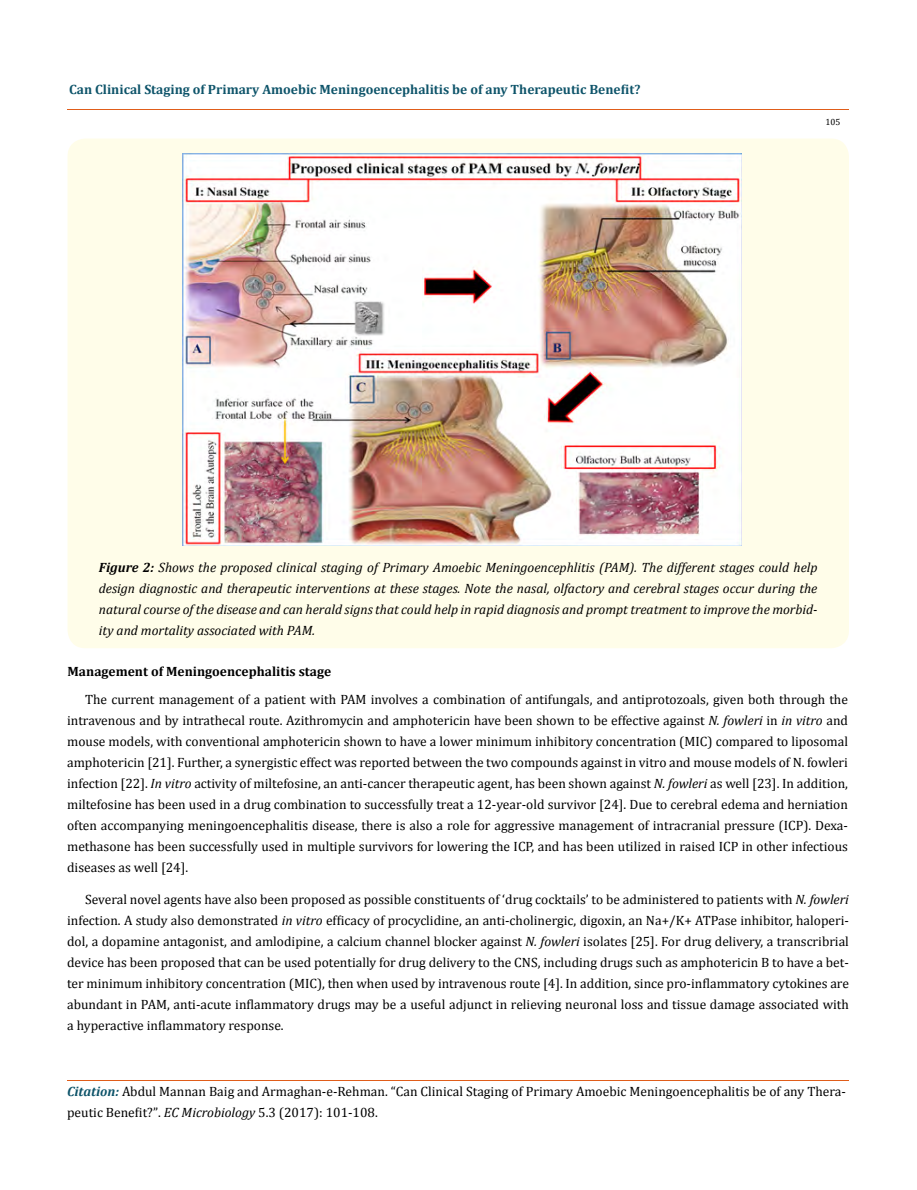
<style>
.page{position:relative;width:917px;height:1190px;background:#fff}
.page>*{position:absolute;margin:0;border:0;box-sizing:border-box;transform-origin:0 0}
.t1{font:13.5px/21px "Cambria";color:#000;text-align:justify}
.t2{font:italic 13.5px/21px "Cambria";color:#000;text-align:justify}
.t3{font:700 13.5px "Cambria";color:#0e546a}
.t4{font:700 13.5px "Cambria";color:#000}
.t5{font:9px "Cambria";color:#000}
.s1{font-weight:700}
.s2{font-style:italic}
.s3{font-weight:700;font-style:italic;color:#0e546a}
.s4{font-size:13.35px}
</style>
<div class="page">
<hr style="left:68px;top:109px;width:781px;height:1px;background:#e05d1a">
<div style="left:68px;top:138px;width:781px;height:510px;background:#fffde9;border-radius:18px"></div>
<img style="left:183px;top:154px;width:558px;height:391px">
<p class="t3" style="left:69px;top:80px;width:573px">Can Clinical Staging of Primary Amoebic Meningoencephalitis be of any Therapeutic Benefit?</p>
<p class="t5" style="left:825px;top:117px;width:16px">105</p>
<p class="t2" style="left:99px;top:556px;width:720px"><span class="s1">Figure 2:</span> Shows the proposed clinical staging of Primary Amoebic Meningoencephlitis (PAM). The different stages could help design diagnostic and therapeutic interventions at these stages. Note the nasal, olfactory and cerebral stages occur during the natural course of the disease and can herald signs that could help in rapid diagnosis and prompt treatment to improve the morbid&shy;ity and mortality associated with PAM.</p>
<p class="t4" style="left:68px;top:662px;width:265px">Management of Meningoencephalitis stage</p>
<p class="t1" style="left:67px;top:688px;width:782px;text-indent:18px">The current management of a patient with PAM involves a combination of antifungals, and antiprotozoals, given both through the intravenous and by intrathecal route. Azithromycin and amphotericin have been shown to be effective against <span class="s2">N. fowleri</span> in <span class="s2">in vitro</span> and mouse models, with conventional amphotericin shown to have a lower minimum inhibitory concentration (MIC) compared to liposomal amphotericin [21]. Further, a synergistic effect was reported between the two compounds against in vitro and mouse models of N. fowleri infection [22]. <span class="s2">In vitro</span> activity of miltefosine, an anti-cancer therapeutic agent, has been shown against <span class="s2">N. fowleri</span> as well [23]. In addition, miltefosine has been used in a drug combination to successfully treat a 12-year-old survivor [24]. Due to cerebral edema and herniation often accompanying meningoencephalitis disease, there is also a role for aggressive management of intracranial pressure (ICP). Dexa&shy;methasone has been successfully used in multiple survivors for lowering the ICP, and has been utilized in raised ICP in other infectious diseases as well [24].</p>
<p class="t1" style="left:67px;top:888px;width:783px;text-indent:18px">Several novel agents have also been proposed as possible constituents of ‘drug cocktails’ to be administered to patients with <span class="s2">N. fowleri </span>infection. A study also demonstrated <span class="s2">in vitro</span> efficacy of procyclidine, an anti-cholinergic, digoxin, an Na+/K+ ATPase inhibitor, haloperi&shy;dol, a dopamine antagonist, and amlodipine, a calcium channel blocker against <span class="s2">N. fowleri</span> isolates [25]. For drug delivery, a transcribrial device has been proposed that can be used potentially for drug delivery to the CNS, including drugs such as amphotericin B to have a bet&shy;ter minimum inhibitory concentration (MIC), then when used by intravenous route [4]. In addition, since pro-inflammatory cytokines are abundant in PAM, anti-acute inflammatory drugs may be a useful adjunct in relieving neuronal loss and tissue damage associated with a hyperactive inflammatory response.</p>
<p class="t1" style="left:67px;top:1080px;width:780px"><span class="s3">Citation:</span> Abdul Mannan Baig and Armaghan-e-Rehman. “Can Clinical Staging of Primary Amoebic Meningoencephalitis be of any Thera&shy;peutic Benefit?”<span class="s4">.</span> <span class="s2">EC Microbiology</span> <span class="s4">5</span>.3 (2017): 101-108.</p>
</div>
